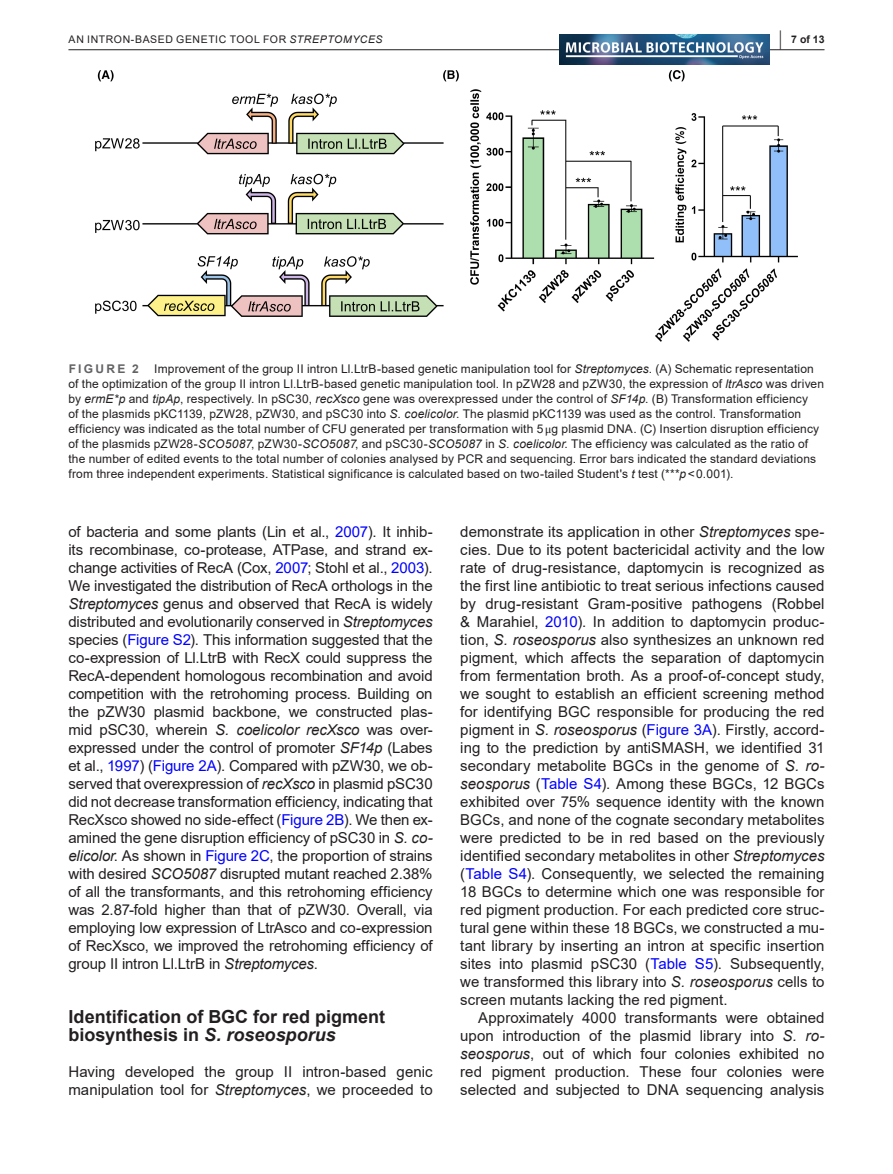
<style>
.page{position:relative;width:893px;height:1174px;background:#fff}
.page>*{position:absolute;margin:0;border:0;box-sizing:border-box;transform-origin:0 0}
.t1{font:700 18px/18px "Arial";color:#231f20}
.t2{font:15px/18px "Arial";color:#231f20;text-align:justify}
.t3{font:12px/15px "Arial";letter-spacing:.01em;color:#231f20}
.t4{font:700 12px "Arial";letter-spacing:.19em;color:#636366}
.t5{font:10.5px "Arial";letter-spacing:.055em;color:#231f20}
.t6{font:700 10.5px "Arial";color:#231f20}
.s1{font-style:italic}
.s2{font-size:20.25px}
.s3{font-family:"STIX"}
.s4{color:#00f}
</style>
<div class="page">
<hr style="left:68px;top:49px;width:756px;height:1px;background:#231f20">
<img style="left:559px;top:35px;width:210px;height:30px">
<img style="left:95px;top:70px;width:703px;height:272px">
<p class="t5" style="left:69px;top:32px;width:315px">AN INTRON-BASED GENETIC TOOL FOR <span class="s1">STREPTOMYCES</span></p>
<p class="t6" style="left:779px;top:32px;width:47px"><span class="s2">|</span> 7 of 13</p>
<p class="t3" style="left:68px;top:361px;width:757px;text-indent:86px">Improvement of the group II intron Ll.LtrB-based genetic manipulation tool for <span class="s1">Streptomyces</span>. (A) Schematic representation of the optimization of the group II intron Ll.LtrB-based genetic manipulation tool. In pZW28 and pZW30, the expression of <span class="s1">ltrAsco</span> was driven by <span class="s1">ermE*p</span> and <span class="s1">tipAp</span>, respectively. In pSC30, <span class="s1">recXsco</span> gene was overexpressed under the control of <span class="s1">SF14p</span>. (B) Transformation efficiency<br>of the plasmids pKC1139, pZW28, pZW30, and pSC30 into <span class="s1">S. coelicolor</span>. The plasmid pKC1139 was used as the control. Transformation efficiency was indicated as the total number of CFU generated per transformation with 5<span class="s3">μ</span>g plasmid DNA. (C) Insertion disruption efficiency of the plasmids pZW28-<span class="s1">SCO5087</span>, pZW30-<span class="s1">SCO5087</span>, and pSC30-<span class="s1">SCO5087</span> in <span class="s1">S. coelicolor</span>. The efficiency was calculated as the ratio of the number of edited events to the total number of colonies analysed by PCR and sequencing. Error bars indicated the standard deviations from three independent experiments. Statistical significance is calculated based on two-tailed Student's <span class="s1">t</span> test (***<span class="s1">p</span>&lt;0.001).</p>
<p class="t4" style="left:69px;top:360px;width:72px">FIGURE 2</p>
<p class="t2" style="left:68px;top:523px;width:366px">of bacteria and some plants (Lin et al., <span class="s4">2007</span>). It inhib&shy;its recombinase, co-protease, ATPase, and strand ex&shy;change activities of RecA (Cox, <span class="s4">2007</span>; Stohl et al., <span class="s4">2003</span>).<br>We investigated the distribution of RecA orthologs in the <span class="s1">Streptomyces</span> genus and observed that RecA is widely distributed and evolutionarily conserved in <span class="s1">Streptomyces </span>species (<span class="s4">Figure S2</span>). This information suggested that the co-expression of Ll.LtrB with RecX could suppress the RecA-dependent homologous recombination and avoid competition with the retrohoming process. Building on the pZW30 plasmid backbone, we constructed plas&shy;mid pSC30, wherein <span class="s1">S. coelicolor recXsco</span> was over&shy;expressed under the control of promoter <span class="s1">SF14p</span> (Labes et al., <span class="s4">1997</span>) (<span class="s4">Figure 2A</span>). Compared with pZW30, we ob&shy;served that overexpression of <span class="s1">recXsco</span> in plasmid pSC30 did not decrease transformation efficiency, indicating that RecXsco showed no side-effect (<span class="s4">Figure 2B</span>). We then ex&shy;amined the gene disruption efficiency of pSC30 in <span class="s1">S. co&shy;elicolor</span>. As shown in <span class="s4">Figure 2C</span>, the proportion of strains with desired <span class="s1">SCO5087</span> disrupted mutant reached 2.38% of all the transformants, and this retrohoming efficiency was 2.87-fold higher than that of pZW30. Overall, via employing low expression of LtrAsco and co-expression of RecXsco, we improved the retrohoming efficiency of group II intron Ll.LtrB in <span class="s1">Streptomyces</span>.</p>
<p class="t1" style="left:68px;top:1008px;width:318px">Identification of BGC for red pigment biosynthesis in <span class="s1">S. roseosporus</span></p>
<p class="t2" style="left:68px;top:1063px;width:366px">Having developed the group II intron-based genic manipulation tool for <span class="s1">Streptomyces</span>, we proceeded to</p>
<p class="t2" style="left:460px;top:523px;width:366px">demonstrate its application in other <span class="s1">Streptomyces</span> spe&shy;cies. Due to its potent bactericidal activity and the low rate of drug-resistance, daptomycin is recognized as the first line antibiotic to treat serious infections caused by drug-resistant Gram-positive pathogens (Robbel &amp; Marahiel, <span class="s4">2010</span>). In addition to daptomycin produc&shy;tion, <span class="s1">S. roseosporus</span> also synthesizes an unknown red pigment, which affects the separation of daptomycin from fermentation broth. As a proof-of-concept study, we sought to establish an efficient screening method for identifying BGC responsible for producing the red pigment in <span class="s1">S. roseosporus</span> (<span class="s4">Figure 3A</span>). Firstly, accord&shy;ing to the prediction by antiSMASH, we identified 31 secondary metabolite BGCs in the genome of <span class="s1">S. ro&shy;seosporus</span> (<span class="s4">Table S4</span>). Among these BGCs, 12 BGCs exhibited over 75% sequence identity with the known BGCs, and none of the cognate secondary metabolites were predicted to be in red based on the previously identified secondary metabolites in other <span class="s1">Streptomyces </span>(<span class="s4">Table S4</span>). Consequently, we selected the remaining 18 BGCs to determine which one was responsible for red pigment production. For each predicted core struc&shy;tural gene within these 18 BGCs, we constructed a mu&shy;tant library by inserting an intron at specific insertion sites into plasmid pSC30 (<span class="s4">Table S5</span>). Subsequently, we transformed this library into <span class="s1">S. roseosporus</span> cells to screen mutants lacking the red pigment.</p>
<p class="t2" style="left:460px;top:1009px;width:366px;text-indent:18px">Approximately 4000 transformants were obtained upon introduction of the plasmid library into <span class="s1">S. ro&shy;seosporus</span>, out of which four colonies exhibited no red pigment production. These four colonies were selected and subjected to DNA sequencing analysis</p>
</div>
